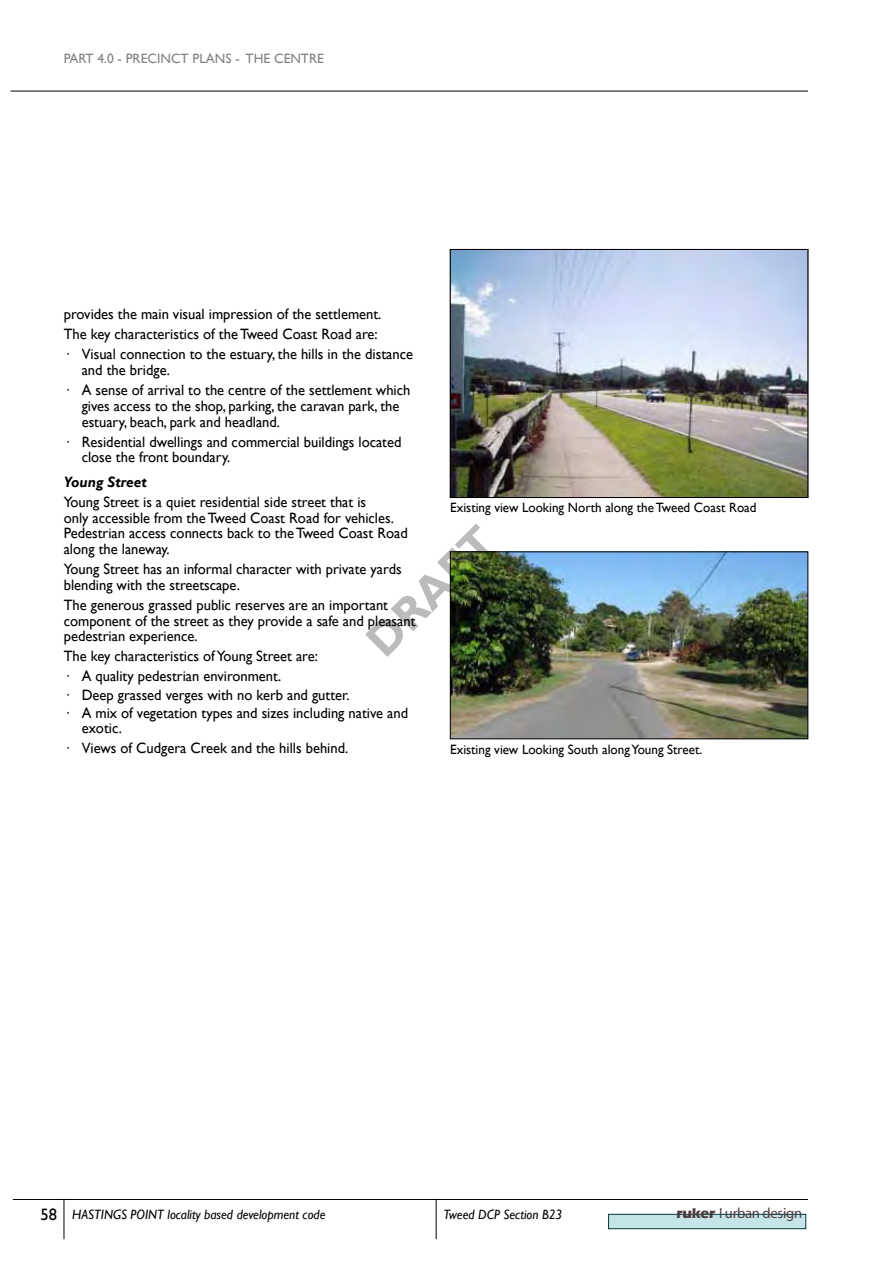
<style>
.page{position:relative;width:893px;height:1263px;background:#fff}
.page>*{position:absolute;margin:0;border:0;box-sizing:border-box;transform-origin:0 0}
.t1{font:700 46.5px "Gill Sans";color:#b9bbbd}
.t2{font:16.5px "Gill Sans";color:#000}
.t3{font:15px/15.8px "Gill Sans";color:#000}
.t4{font:italic 700 15px "Gill Sans";color:#000}
.t5{font:14.7px "Myriad";letter-spacing:-.02em;color:#4d3b3f}
.t6{font:13.5px "Gill Sans";color:#000}
.t7{font:italic 13.5px "Gill Sans";color:#000}
.t8{font:13.5px "Gill Sans";color:#808285}
.s1{font-family:"Eras ITC";font-weight:700}
</style>
<div class="page">
<hr style="left:11px;top:91px;width:797px;height:1px;background:#000">
<hr style="left:13px;top:1199px;width:795px;height:1px;background:#000">
<hr style="left:64px;top:1199px;width:1px;height:40px;background:#000">
<hr style="left:436px;top:1199px;width:1px;height:40px;background:#000">
<svg style="left:608px;top:1213px;width:199px;height:17px;background:#b1d0d3"></svg>
<img style="left:452px;top:251px;width:354px;height:245px">
<img style="left:452px;top:554px;width:354px;height:183px">
<div style="left:450px;top:552px;width:358px;height:187px;border:1px solid #000"></div>
<div style="left:450px;top:249px;width:358px;height:249px;border:1px solid #000"></div>
<p class="t8" style="left:64px;top:51px;width:9px">part</p>
<p class="t8" style="left:97px;top:51px;width:38px">4.0 - precinct</p>
<p class="t8" style="left:192px;top:51px;width:9px">plans</p>
<p class="t8" style="left:235px;top:51px;width:20px">- the</p>
<p class="t8" style="left:274px;top:51px;width:10px">centre</p>
<p class="t3" style="left:64px;top:305px;width:351px;line-height:20px">provides the main visual impression of the settlement.<br>The key characteristics of the Tweed Coast Road are:<br>· Visual connection to the estuary, the hills in the distance</p>
<p class="t3" style="left:64px;top:360px;width:348px;line-height:20px;text-indent:18px">and the bridge.<br>· A sense of arrival to the centre of the settlement which</p>
<p class="t3" style="left:82px;top:398px;width:319px">gives access to the shop, parking, the caravan park, the estuary, beach, park and headland.</p>
<p class="t3" style="left:82px;top:434px;width:321px;text-indent:-18px">· Residential dwellings and commercial buildings located close the front boundary.</p>
<p class="t4" style="left:64px;top:473px;width:85px">Young Street</p>
<p class="t3" style="left:64px;top:494px;width:346px">Young Street is a quiet residential side street that is<br>only accessible from the Tweed Coast Road for vehicles.<br>Pedestrian access connects back to the Tweed Coast Road along the laneway.</p>
<p class="t3" style="left:64px;top:561px;width:339px">Young Street has an informal character with private yards blending with the streetscape.</p>
<p class="t3" style="left:64px;top:597px;width:353px">The generous grassed public reserves are an important component of the street as they provide a safe and pleasant pedestrian experience.</p>
<p class="t3" style="left:64px;top:646px;width:256px;line-height:20px">The key characteristics of Young Street are: · A quality pedestrian environment.</p>
<p class="t3" style="left:64px;top:686px;width:346px;line-height:18.5px">· Deep grassed verges with no kerb and gutter.<br>· A mix of vegetation types and sizes including native and</p>
<p class="t3" style="left:64px;top:718px;width:286px;line-height:20px;text-indent:18px">exotic.<br>· Views of Cudgera Creek and the hills behind.</p>
<p class="t6" style="left:450px;top:500px;width:308px">Existing view Looking North along the Tweed Coast Road</p>
<h1 class="t1" style="left:354px;top:628px;width:163px;rotate:-45deg">DRAFT</h1>
<p class="t6" style="left:450px;top:741px;width:254px">Existing view Looking South along Young Street.</p>
<p class="t2" style="left:41px;top:1205px;width:18px">58</p>
<p class="t5" style="left:676px;top:1206px;width:127px"><span class="s1">ruker</span> I urban design</p>
<p class="t7" style="left:72px;top:1206px;width:255px">HASTINGS POINT locality based development code</p>
<p class="t7" style="left:444px;top:1206px;width:120px">Tweed DCP Section B23</p>
</div>
